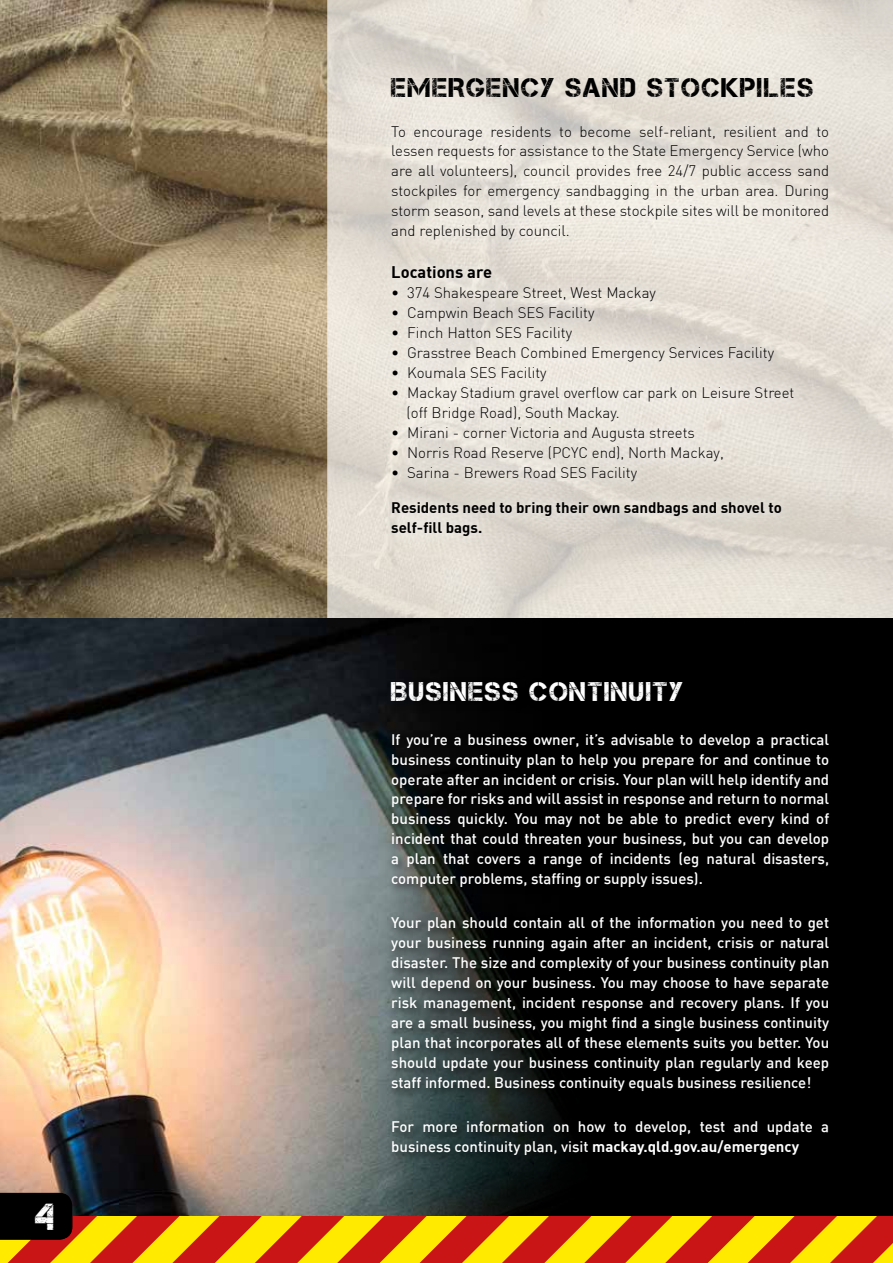
<style>
.page{position:relative;width:893px;height:1263px;background:#fff}
.page>*{position:absolute;margin:0;border:0;box-sizing:border-box;transform-origin:0 0}
.t1{font:37.5px "Captureit";color:#fff}
.t2{font:27px "Captureit";letter-spacing:.06em;color:#000}
.t3{font:27px "Captureit";letter-spacing:.06em;color:#fff}
.t4{font:700 16.5px "DIN";color:#000}
.t5{font:500 15px/20px "DIN";color:#fff;text-align:justify}
.t6{font:300 15px/20px "DIN";color:#000;text-align:justify}
.t7{font:700 15px/20px "DIN";color:#000}
.s1{font-weight:700}
</style>
<div class="page">
<img style="left:0;top:0;width:327px;height:619px">
<svg style="left:327px;top:0;width:566px;height:619px;background:#e2dcd3"></svg>
<div style="left:0;top:619px;width:893px;height:597px;background:#000"></div>
<img style="left:0;top:619px;width:551px;height:574px">
<div style="left:377px;top:111px;width:467px;height:439px;background:#fff;opacity:.5"></div>
<div style="left:386px;top:677px;width:307px;height:35px;background:#000"></div>
<div style="left:387px;top:729px;width:453px;height:437px;background:#000;opacity:.4"></div>
<svg style="left:0;top:1193px;width:893px;height:70px"></svg>
<h1 class="t1" style="left:35px;top:1195px;width:21px">4</h1>
<h2 class="t2" style="left:391px;top:72px;width:424px">EMERGENCY SAND STOCKPILES</h2>
<p class="t6" style="left:391px;top:121px;width:439px">To encourage residents to become self-reliant, resilient and to lessen requests for assistance to the State Emergency Service (who are all volunteers), council provides free 24/7 public access sand stockpiles for emergency sandbagging in the urban area. During storm season, sand levels at these stockpile sites will be monitored and replenished by council.</p>
<p class="t4" style="left:391px;top:262px;width:102px">Locations are</p>
<p class="t6" style="left:391px;top:283px;width:266px">• 374 Shakespeare Street, West Mackay</p>
<p class="t6" style="left:391px;top:303px;width:205px">• Campwin Beach SES Facility</p>
<p class="t6" style="left:391px;top:323px;width:182px">• Finch Hatton SES Facility</p>
<p class="t6" style="left:391px;top:343px;width:384px">• Grasstree Beach Combined Emergency Services Facility</p>
<p class="t6" style="left:391px;top:362px;width:157px">• Koumala SES Facility</p>
<p class="t6" style="left:407px;top:382px;width:389px;text-indent:-15px">• Mackay Stadium gravel overflow car park on Leisure Street (off Bridge Road), South Mackay.</p>
<p class="t6" style="left:391px;top:422px;width:305px">• Mirani - corner Victoria and Augusta streets</p>
<p class="t6" style="left:391px;top:442px;width:334px">• Norris Road Reserve (PCYC end), North Mackay,</p>
<p class="t6" style="left:391px;top:462px;width:247px">• Sarina - Brewers Road SES Facility</p>
<p class="t7" style="left:391px;top:497px;width:392px">Residents need to bring their own sandbags and shovel to self-fill bags.</p>
<h2 class="t3" style="left:391px;top:676px;width:294px">BUSINESS CONTINUITY</h2>
<p class="t5" style="left:391px;top:729px;width:439px">If you’re a business owner, it’s advisable to develop a practical business continuity plan to help you prepare for and continue to operate after an incident or crisis. Your plan will help identify and prepare for risks and will assist in response and return to normal business quickly. You may not be able to predict every kind of incident that could threaten your business, but you can develop a plan that covers a range of incidents (eg natural disasters, computer problems, staffing or supply issues).</p>
<p class="t5" style="left:391px;top:912px;width:439px">Your plan should contain all of the information you need to get your business running again after an incident, crisis or natural disaster. The size and complexity of your business continuity plan will depend on your business. You may choose to have separate risk management, incident response and recovery plans. If you are a small business, you might find a single business continuity plan that incorporates all of these elements suits you better. You should update your business continuity plan regularly and keep staff informed. Business continuity equals business resilience!</p>
<p class="t5" style="left:391px;top:1116px;width:439px">For more information on how to develop, test and update a business continuity plan, visit <span class="s1">mackay.qld.gov.au/emergency</span></p>
</div>
